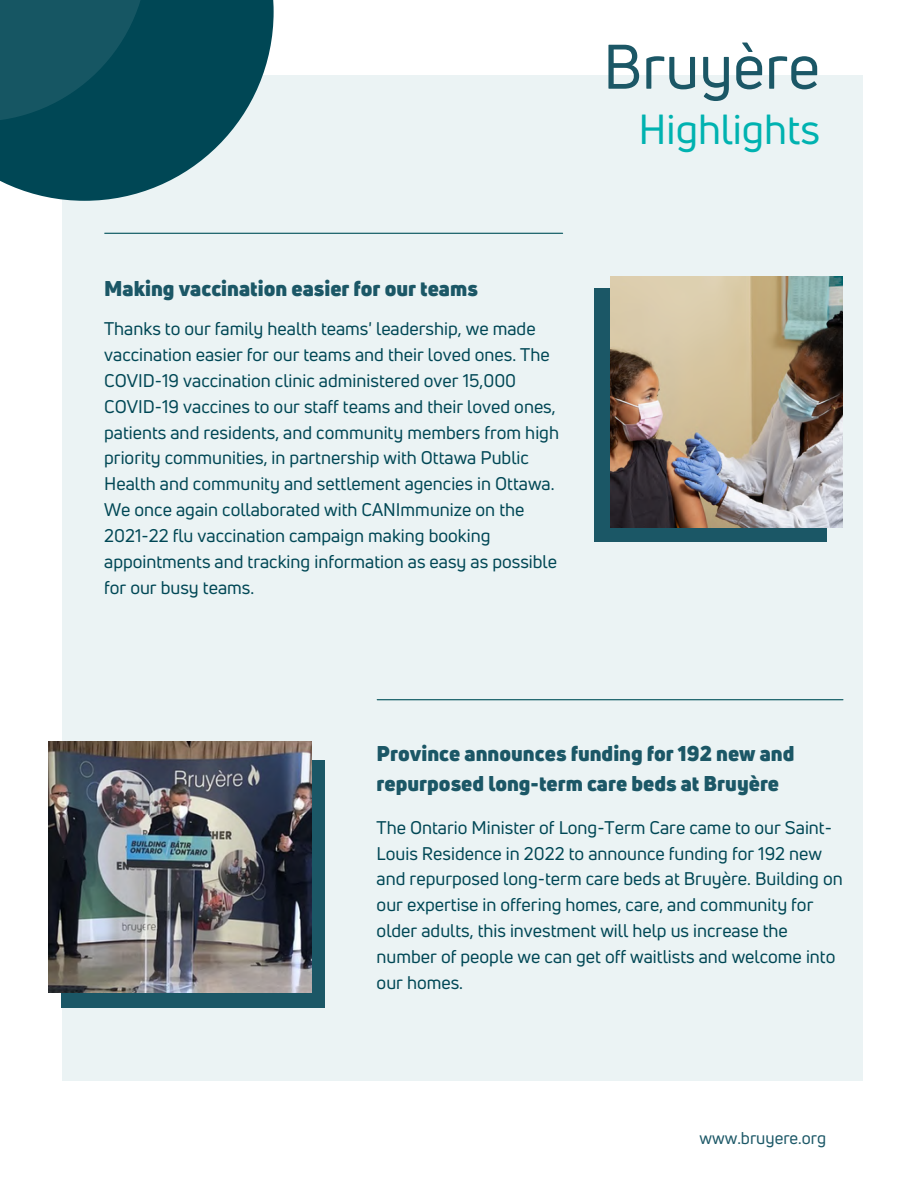
<style>
.page{position:relative;width:918px;height:1188px;background:#fff}
.page>*{position:absolute;margin:0;border:0;box-sizing:border-box;transform-origin:0 0}
.t1{font:61.5px "Uni Neue";color:#1b5766}
.t2{font:41.1px "Uni Neue";color:#00b2b0}
.t3{font:900 21px/30.3px "Uni Neue";color:#1b5766}
.t4{font:18px/25.8px "Uni Neue";color:#004755}
.t5{font:16.65px "Uni Neue";color:#1b5766}
</style>
<div class="page">
<div style="left:62px;top:75px;width:801px;height:1006px;background:#ebf3f4"></div>
<svg style="left:0;top:0;width:274px;height:201px;fill:#004755"></svg>
<svg style="left:0;top:0;width:148px;height:122px;background:#0e505e"></svg>
<div style="left:62px;top:760px;width:263px;height:247px;background:#1b5766"></div>
<img style="left:48px;top:742px;width:263px;height:251px">
<hr style="left:377px;top:699px;width:466px;height:1px;background:#005059">
<div style="left:594px;top:288px;width:233px;height:253px;background:#1b5766"></div>
<img style="left:610px;top:276px;width:233px;height:251px">
<hr style="left:105px;top:233px;width:458px;height:1px;background:#005059">
<h1 class="t1" style="left:603px;top:24px;width:219px">Bruyère</h1>
<h2 class="t2" style="left:639px;top:101px;width:183px">Highlights</h2>
<p class="t3" style="left:104px;top:273px;width:375px">Making vaccination easier for our teams</p>
<p class="t4" style="left:104px;top:315px;width:456px">Thanks to our family health teams' leadership, we made vaccination easier for our teams and their loved ones. The COVID-19 vaccination clinic administered over 15,000<br>COVID-19 vaccines to our staff teams and their loved ones, patients and residents, and community members from high priority communities, in partnership with Ottawa Public Health and community and settlement agencies in Ottawa.<br>We once again collaborated with CANImmunize on the 2021-22 flu vaccination campaign making booking appointments and tracking information as easy as possible for our busy teams.</p>
<p class="t3" style="left:377px;top:738px;width:419px">Province announces funding for 192 new and repurposed long-term care beds at Bruyère</p>
<p class="t4" style="left:377px;top:814px;width:468px">The Ontario Minister of Long-Term Care came to our Saint-Louis Residence in 2022 to announce funding for 192 new and repurposed long-term care beds at Bruyère. Building on our expertise in offering homes, care, and community for older adults, this investment will help us increase the number of people we can get off waitlists and welcome into our homes.</p>
<p class="t5" style="left:700px;top:1127px;width:128px">www.bruyere.org</p>
</div>
